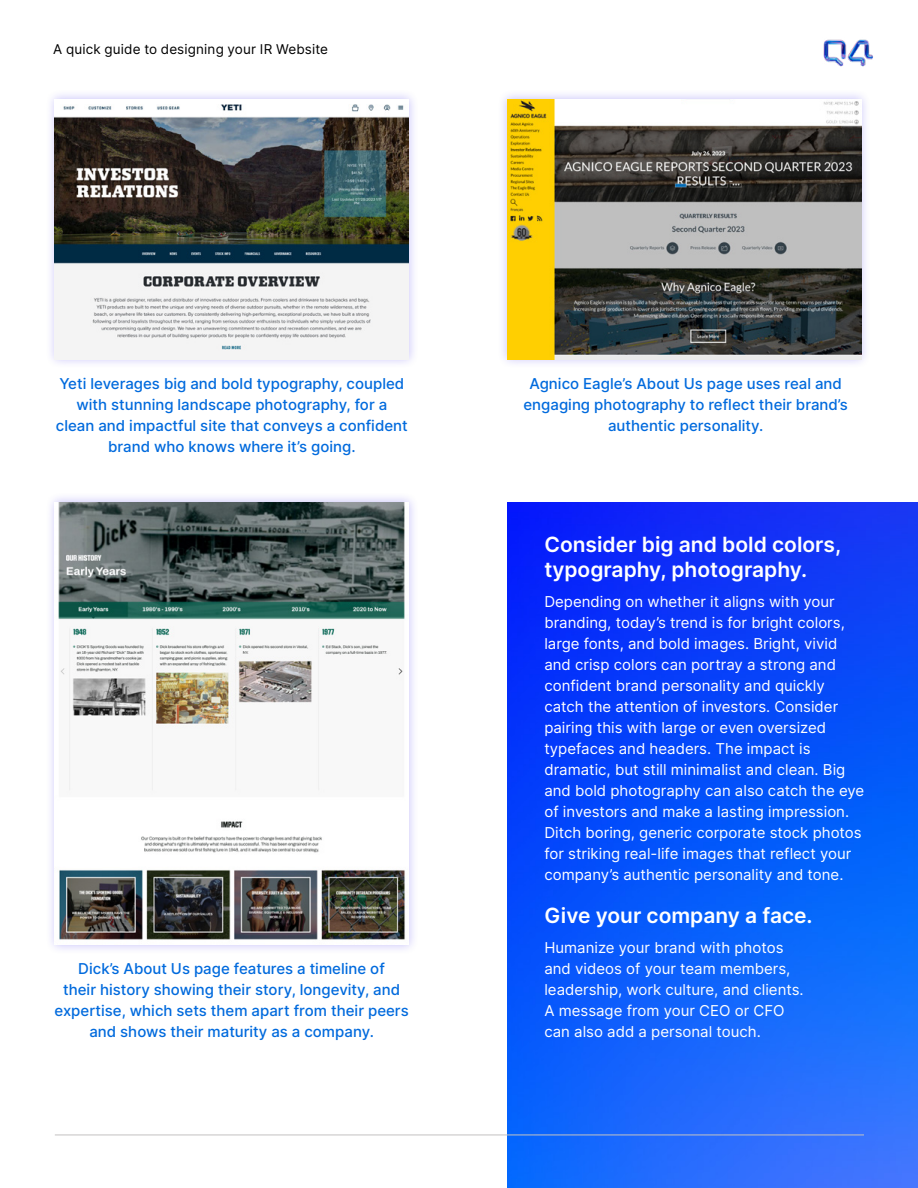
<style>
.page{position:relative;width:918px;height:1188px;background:#fff}
.page>*{position:absolute;margin:0;border:0;box-sizing:border-box;transform-origin:0 0}
.t1{font:600 21px/25.2px "Inter";color:#fff}
.t2{font:15px/21px "Inter";color:#fff}
.t3{font:500 15px/21px "Inter";color:#006add;text-align:center}
.t4{font:13.5px "Inter";letter-spacing:.01em;color:#000}
</style>
<div class="page">
<img style="left:823px;top:39px;width:50px;height:28px">
<img style="left:507px;top:502px;width:411px;height:686px">
<hr style="left:55px;top:1135px;width:809px;height:1px;background:#c4c2c2">
<div style="left:45px;top:89px;width:374px;height:280px;background:#4633ee;opacity:.3"></div>
<img style="left:55px;top:99px;width:354px;height:260px">
<div style="left:45px;top:492px;width:374px;height:463px;background:#4633ee;opacity:.3"></div>
<img style="left:55px;top:502px;width:354px;height:443px">
<div style="left:498px;top:89px;width:373px;height:280px;background:#4633ee;opacity:.3"></div>
<img style="left:507px;top:99px;width:354px;height:260px">
<p class="t4" style="left:53px;top:39px;width:276px">A quick guide to designing your IR Website</p>
<p class="t3" style="left:56px;top:372px;width:353px">Yeti leverages big and bold typography, coupled with stunning landscape photography, for a clean and impactful site that conveys a confident brand who knows where it’s going.</p>
<p class="t3" style="left:54px;top:958px;width:356px">Dick’s About Us page features a timeline of<br>their history showing their story, longevity, and expertise, which sets them apart from their peers and shows their maturity as a company.</p>
<p class="t3" style="left:523px;top:372px;width:326px">Agnico Eagle’s About Us page uses real and engaging photography to reflect their brand’s authentic personality.</p>
<h1 class="t1" style="left:544px;top:531px;width:298px">Consider big and bold colors, typography, photography.</h1>
<p class="t2" style="left:544px;top:591px;width:321px">Depending on whether it aligns with your branding, today’s trend is for bright colors, large fonts, and bold images. Bright, vivid and crisp colors can portray a strong and confident brand personality and quickly catch the attention of investors. Consider pairing this with large or even oversized typefaces and headers. The impact is dramatic, but still minimalist and clean. Big and bold photography can also catch the eye of investors and make a lasting impression.<br>Ditch boring, generic corporate stock photos for striking real-life images that reflect your company’s authentic personality and tone.</p>
<h1 class="t1" style="left:544px;top:903px;width:270px">Give your company a face.</h1>
<p class="t2" style="left:544px;top:937px;width:261px">Humanize your brand with photos and videos of your team members, leadership, work culture, and clients.<br>A message from your CEO or CFO can also add a personal touch.</p>
</div>
